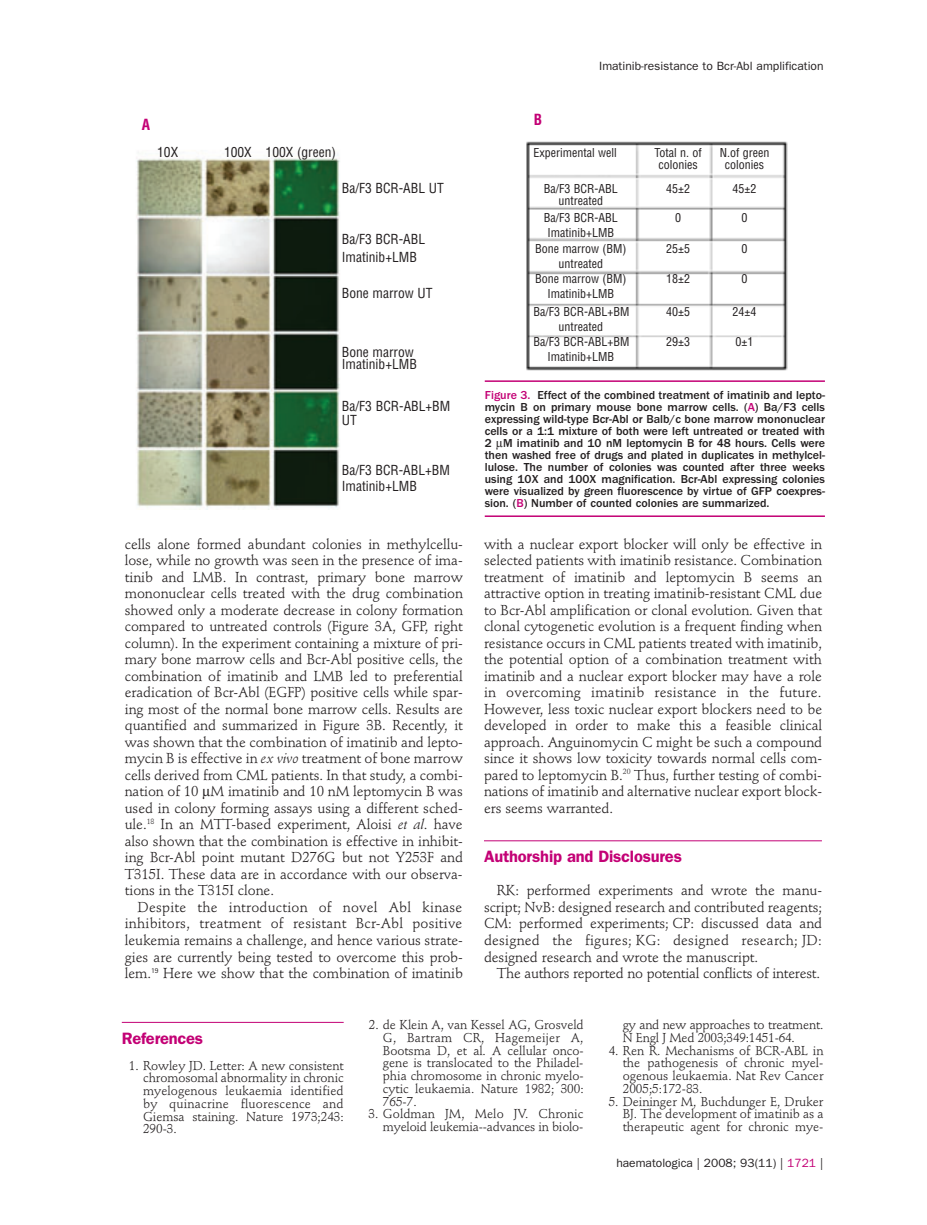
<style>
.page{position:relative;width:927px;height:1225px;background:#fff}
.page>*{position:absolute;margin:0;border:0;box-sizing:border-box;transform-origin:0 0}
.t1{font:600 16.5px "Franklin Gothic";letter-spacing:-.01em;color:#c30175}
.t2{font:700 condensed 15px "Helvetica";color:#c30175}
.t3{font:14.25px/16.5px "Stempel Schneidler";letter-spacing:-.005em;color:#231f20;text-align:justify}
.t4{font:condensed 13.5px/18px "Helvetica";color:#231f20}
.t5{font:12.75px/12.8px "Stempel Schneidler";letter-spacing:-.005em;color:#231f20;text-align:justify}
.t6{font:500 12px/12px "Franklin Gothic";color:#231f20;text-align:justify}
.t7{font:condensed 12px/16.5px "Helvetica";color:#231f20;text-align:center}
.t8{font:12px "Franklin Gothic";color:#231f20}
.s1{font-style:italic}
.s2{color:#c30175}
</style>
<div class="page">
<hr style="left:484px;top:840px;width:338px;height:1px;background:#c30175">
<img style="left:136px;top:150px;width:204px;height:359px">
<img style="left:526px;top:141px;width:262px;height:230px">
<hr style="left:485px;top:380px;width:340px;height:2px;background:#c30175">
<hr style="left:485px;top:515px;width:340px;height:2px;background:#c30175">
<hr style="left:122px;top:1022px;width:222px;height:1px;background:#c30175">
<p class="t2" style="left:142px;top:118px;width:10px">A</p>
<p class="t2" style="left:534px;top:114px;width:10px">B</p>
<p class="t8" style="left:599px;top:62px;width:226px">Imatinib-resistance to Bcr-Abl amplification</p>
<p class="t4" style="left:157px;top:144px;width:23px">10X</p>
<p class="t4" style="left:224px;top:144px;width:114px">100X 100X (green)</p>
<p class="t4" style="left:342px;top:181px;width:103px">Ba/F3 BCR-ABL UT</p>
<p class="t4" style="left:342px;top:231px;width:85px">Ba/F3 BCR-ABL<br>Imatinib+LMB</p>
<p class="t4" style="left:342px;top:285px;width:92px">Bone marrow UT</p>
<p class="t4" style="left:342px;top:347px;width:77px;line-height:12.6px">Bone marrow<br>Imatinib+LMB</p>
<p class="t4" style="left:342px;top:400px;width:110px;line-height:14.1px">Ba/F3 BCR-ABL+BM<br>UT</p>
<p class="t4" style="left:342px;top:462px;width:109px;line-height:16.5px">Ba/F3 BCR-ABL+BM<br>Imatinib+LMB</p>
<p class="t3" style="left:125px;top:537px;width:340px">cells alone formed abundant colonies in methylcellu&shy;lose, while no growth was seen in the presence of ima&shy;tinib and LMB. In contrast, primary bone marrow mononuclear cells treated with the drug combination showed only a moderate decrease in colony formation compared to untreated controls (Figure 3A, GFP, right column). In the experiment containing a mixture of pri&shy;mary bone marrow cells and Bcr-Abl positive cells, the combination of imatinib and LMB led to preferential eradication of Bcr-Abl (EGFP) positive cells while spar&shy;ing most of the normal bone marrow cells. Results are quantified and summarized in Figure 3B. Recently, it was shown that the combination of imatinib and lepto&shy;mycin B is effective in <span class="s1">ex vivo</span> treatment of bone marrow cells derived from CML patients. In that study, a combi&shy;nation of 10 M imatinib and 10 nM leptomycin B was used in colony forming assays using a different sched&shy;ule.<sup>18</sup> In an MTT-based experiment, Aloisi <span class="s1">et al</span>. have also shown that the combination is effective in inhibit&shy;ing Bcr-Abl point mutant D276G but not Y253F and T315I. These data are in accordance with our observa&shy;tions in the T315I clone.</p>
<p class="t3" style="left:125px;top:900px;width:340px;text-indent:13px">Despite the introduction of novel Abl kinase inhibitors, treatment of resistant Bcr-Abl positive leukemia remains a challenge, and hence various strate&shy;gies are currently being tested to overcome this prob&shy;lem.<sup>19</sup> Here we show that the combination of imatinib</p>
<p class="t7" style="left:534px;top:146px;width:85px">Experimental well</p>
<p class="t7" style="left:654px;top:146px;width:49px">Total n. of</p>
<p class="t7" style="left:720px;top:146px;width:51px">N.of green</p>
<p class="t7" style="left:658px;top:158px;width:41px">colonies</p>
<p class="t7" style="left:725px;top:158px;width:41px">colonies</p>
<p class="t7" style="left:544px;top:182px;width:75px">Ba/F3 BCR-ABL</p>
<p class="t7" style="left:666px;top:182px;width:25px">45±2</p>
<p class="t7" style="left:733px;top:182px;width:25px">45±2</p>
<p class="t7" style="left:544px;top:194px;width:75px">untreated<br>Ba/F3 BCR-ABL</p>
<p class="t7" style="left:675px;top:210px;width:7px">0</p>
<p class="t7" style="left:742px;top:210px;width:7px">0</p>
<p class="t7" style="left:535px;top:225px;width:93px">Imatinib+LMB<br>Bone marrow (BM)</p>
<p class="t7" style="left:535px;top:257px;width:93px;line-height:15px">untreated<br>Bone marrow (BM)</p>
<p class="t7" style="left:534px;top:286px;width:97px;line-height:18px">Imatinib+LMB<br>Ba/F3 BCR-ABL+BM</p>
<p class="t7" style="left:534px;top:320px;width:97px;line-height:15px">untreated<br>Ba/F3 BCR-ABL+BM</p>
<p class="t7" style="left:548px;top:350px;width:68px">Imatinib+LMB</p>
<p class="t7" style="left:666px;top:242px;width:25px">25±5</p>
<p class="t7" style="left:742px;top:242px;width:7px">0</p>
<p class="t7" style="left:666px;top:272px;width:25px">18±2</p>
<p class="t7" style="left:742px;top:272px;width:7px">0</p>
<p class="t7" style="left:666px;top:305px;width:25px">40±5</p>
<p class="t7" style="left:733px;top:305px;width:25px">24±4</p>
<p class="t7" style="left:666px;top:335px;width:25px">29±3</p>
<p class="t7" style="left:736px;top:335px;width:19px">0±1</p>
<p class="t6" style="left:485px;top:390px;width:342px"><span class="s2">Figure 3.</span> Effect of the combined treatment of imatinib and lepto&shy;mycin B on primary mouse bone marrow cells. (<span class="s2">A</span>) Ba/F3 cells expressing wild-type Bcr-Abl or Balb/c bone marrow mononuclear cells or a 1:1 mixture of both were left untreated or treated with 2 M imatinib and 10 nM leptomycin B for 48 hours. Cells were then washed free of drugs and plated in duplicates in methylcel&shy;lulose. The number of colonies was counted after three weeks using 10X and 100X magnification. Bcr-Abl expressing colonies were visualized by green fluorescence by virtue of GFP coexpres&shy;sion. (<span class="s2">B</span>) Number of counted colonies are summarized.</p>
<p class="t3" style="left:484px;top:537px;width:340px">with a nuclear export blocker will only be effective in selected patients with imatinib resistance. Combination treatment of imatinib and leptomycin B seems an attractive option in treating imatinib-resistant CML due to Bcr-Abl amplification or clonal evolution. Given that clonal cytogenetic evolution is a frequent finding when resistance occurs in CML patients treated with imatinib, the potential option of a combination treatment with imatinib and a nuclear export blocker may have a role in overcoming imatinib resistance in the future.<br>However, less toxic nuclear export blockers need to be developed in order to make this a feasible clinical approach. Anguinomycin C might be such a compound since it shows low toxicity towards normal cells com&shy;pared to leptomycin B.<sup>20</sup> Thus, further testing of combi&shy;nations of imatinib and alternative nuclear export block&shy;ers seems warranted.</p>
<p class="t1" style="left:484px;top:851px;width:199px">Authorship and Disclosures</p>
<p class="t3" style="left:484px;top:883px;width:340px;text-indent:13px">RK: performed experiments and wrote the manu&shy;script; NvB: designed research and contributed reagents; CM: performed experiments; CP: discussed data and designed the figures; KG: designed research; JD: designed research and wrote the manuscript.</p>
<p class="t3" style="left:497px;top:966px;width:325px">The authors reported no potential conflicts of interest.</p>
<p class="t1" style="left:122px;top:1032px;width:83px">References</p>
<p class="t5" style="left:143px;top:1060px;width:202px;text-indent:-14px">1. Rowley JD. Letter: A new consistent chromosomal abnormality in chronic myelogenous leukaemia identified by quinacrine fluorescence and Giemsa staining. Nature 1973;243:<br>290-3.</p>
<p class="t5" style="left:383px;top:1019px;width:202px;text-indent:-14px">2. de Klein A, van Kessel AG, Grosveld G, Bartram CR, Hagemeijer A, Bootsma D, et al. A cellular onco&shy;gene is translocated to the Philadel&shy;phia chromosome in chronic myelo&shy;cytic leukaemia. Nature 1982; 300:<br>765-7.</p>
<p class="t5" style="left:369px;top:1108px;width:216px;text-align:right">3. Goldman JM, Melo JV. Chronic myeloid leukemia--advances in biolo-</p>
<p class="t5" style="left:623px;top:1019px;width:202px">gy and new approaches to treatment.<br>N Engl J Med 2003;349:1451-64.</p>
<p class="t5" style="left:623px;top:1045px;width:202px;text-indent:-14px">4. Ren R. Mechanisms of BCR-ABL in the pathogenesis of chronic myel&shy;ogenous leukaemia. Nat Rev Cancer 2005;5:172-83.</p>
<p class="t5" style="left:623px;top:1096px;width:202px;text-indent:-14px">5. Deininger M, Buchdunger E, Druker BJ. The development of imatinib as a therapeutic agent for chronic mye-</p>
<p class="t8" style="left:616px;top:1159px;width:208px">haematologica | 2008; 93(11) | <span class="s2">1721</span> |</p>
</div>
